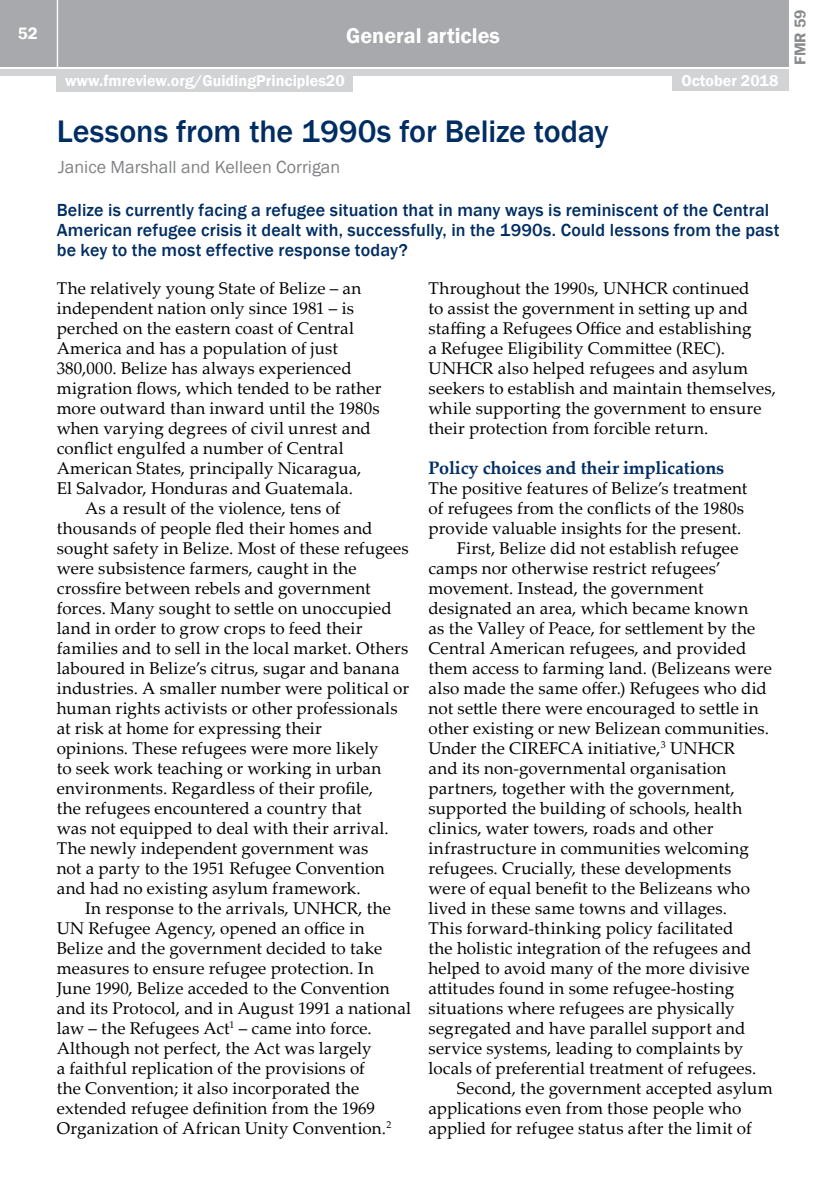
<style>
.page{position:relative;width:840px;height:1191px;background:#fff}
.page>*{position:absolute;margin:0;border:0;box-sizing:border-box;transform-origin:0 0}
.t1{font:500 32px "Franklin Gothic";letter-spacing:-.005em;color:#002d62}
.t2{font:600 22px "Franklin Gothic";color:#fff}
.t3{font:500 18px/20px "Franklin Gothic";letter-spacing:.01em;color:#002d62}
.t4{font:700 18px "Palatino Linotype";letter-spacing:-.01em;color:#002d62}
.t5{font:18px "Franklin Gothic";color:#808285}
.t6{font:17px/20px "Palatino Linotype";letter-spacing:.005em;color:#000}
.t7{font:600 17px "Franklin Gothic";color:#fff}
.t8{font:600 16px "Franklin Gothic";color:#fff}
.t9{font:600 16px "Franklin Gothic";color:#888a8c}
</style>
<div class="page">
<div style="left:0;top:0;width:787px;height:66px;background:#a7a9ac"></div>
<div style="left:0;top:69px;width:787px;height:6px;background:#d1d3d4"></div>
<hr style="left:57px;top:0;width:1px;height:67px;background:#fff">
<div style="left:671px;top:73px;width:116px;height:18px;background:#d1d3d4"></div>
<div style="left:57px;top:74px;width:296px;height:18px;background:#d1d3d4"></div>
<p class="t7" style="left:18px;top:23px;width:21px">52</p>
<p class="t2" style="left:346px;top:22px;width:155px">General articles</p>
<p class="t8" style="left:65px;top:71px;width:281px">www.fmreview.org/GuidingPrinciples20</p>
<p class="t8" style="left:681px;top:71px;width:98px">October 2018</p>
<h1 class="t1" style="left:57px;top:111px;width:553px">Lessons from the 1990s for Belize today</h1>
<p class="t5" style="left:58px;top:156px;width:283px">Janice Marshall and Kelleen Corrigan</p>
<p class="t3" style="left:57px;top:200px;width:723px">Belize is currently facing a refugee situation that in many ways is reminiscent of the Central<br>American refugee crisis it dealt with, successfully, in the 1990s. Could lessons from the past be key to the most effective response today?</p>
<p class="t6" style="left:57px;top:277px;width:306px">The relatively young State of Belize – an</p>
<p class="t6" style="left:57px;top:297px;width:299px">independent nation only since 1981 – is</p>
<p class="t6" style="left:57px;top:317px;width:298px">perched on the eastern coast of Central</p>
<p class="t6" style="left:57px;top:337px;width:283px">America and has a population of just</p>
<p class="t6" style="left:57px;top:357px;width:296px">380,000. Belize has always experienced</p>
<p class="t6" style="left:57px;top:377px;width:326px">migration flows, which tended to be rather</p>
<p class="t6" style="left:57px;top:397px;width:324px">more outward than inward until the 1980s</p>
<p class="t6" style="left:57px;top:417px;width:315px">when varying degrees of civil unrest and</p>
<p class="t6" style="left:57px;top:437px;width:288px">conflict engulfed a number of Central</p>
<p class="t6" style="left:57px;top:457px;width:306px">American States, principally Nicaragua,</p>
<p class="t6" style="left:57px;top:477px;width:297px">El Salvador, Honduras and Guatemala.</p>
<p class="t6" style="left:85px;top:497px;width:257px">As a result of the violence, tens of</p>
<p class="t6" style="left:57px;top:517px;width:317px">thousands of people fled their homes and</p>
<p class="t6" style="left:57px;top:537px;width:353px">sought safety in Belize. Most of these refugees</p>
<p class="t6" style="left:57px;top:557px;width:301px">were subsistence farmers, caught in the</p>
<p class="t6" style="left:57px;top:577px;width:315px">crossfire between rebels and government</p>
<p class="t6" style="left:57px;top:597px;width:336px">forces. Many sought to settle on unoccupied</p>
<p class="t6" style="left:57px;top:617px;width:307px">land in order to grow crops to feed their</p>
<p class="t6" style="left:57px;top:637px;width:353px">families and to sell in the local market. Others</p>
<p class="t6" style="left:57px;top:657px;width:344px">laboured in Belize’s citrus, sugar and banana</p>
<p class="t6" style="left:57px;top:677px;width:354px">industries. A smaller number were political or</p>
<p class="t6" style="left:57px;top:697px;width:342px">human rights activists or other professionals</p>
<p class="t6" style="left:57px;top:717px;width:266px">at risk at home for expressing their</p>
<p class="t6" style="left:57px;top:737px;width:323px">opinions. These refugees were more likely</p>
<p class="t6" style="left:57px;top:757px;width:326px">to seek work teaching or working in urban</p>
<p class="t6" style="left:57px;top:777px;width:317px">environments. Regardless of their profile,</p>
<p class="t6" style="left:57px;top:797px;width:306px">the refugees encountered a country that</p>
<p class="t6" style="left:57px;top:817px;width:333px">was not equipped to deal with their arrival.</p>
<p class="t6" style="left:57px;top:837px;width:313px">The newly independent government was</p>
<p class="t6" style="left:57px;top:857px;width:329px">not a party to the 1951 Refugee Convention</p>
<p class="t6" style="left:57px;top:877px;width:305px">and had no existing asylum framework.</p>
<p class="t6" style="left:85px;top:897px;width:307px">In response to the arrivals, UNHCR, the</p>
<p class="t6" style="left:57px;top:917px;width:309px">UN Refugee Agency, opened an office in</p>
<p class="t6" style="left:57px;top:937px;width:327px">Belize and the government decided to take</p>
<p class="t6" style="left:57px;top:957px;width:318px">measures to ensure refugee protection. In</p>
<p class="t6" style="left:57px;top:977px;width:334px">June 1990, Belize acceded to the Convention</p>
<p class="t6" style="left:57px;top:997px;width:356px">and its Protocol, and in August 1991 a national</p>
<p class="t6" style="left:57px;top:1017px;width:316px">law – the Refugees Act<sup>1</sup> – came into force.</p>
<p class="t6" style="left:57px;top:1037px;width:316px">Although not perfect, the Act was largely</p>
<p class="t6" style="left:57px;top:1057px;width:309px">a faithful replication of the provisions of</p>
<p class="t6" style="left:57px;top:1077px;width:304px">the Convention; it also incorporated the</p>
<p class="t6" style="left:57px;top:1097px;width:319px">extended refugee definition from the 1969</p>
<p class="t6" style="left:57px;top:1117px;width:336px">Organization of African Unity Convention.<sup>2</sup></p>
<p class="t6" style="left:428px;top:277px;width:349px">Throughout the 1990s, UNHCR continued<br>to assist the government in setting up and staffing a Refugees Office and establishing<br>a Refugee Eligibility Committee (REC).<br>UNHCR also helped refugees and asylum seekers to establish and maintain themselves, while supporting the government to ensure their protection from forcible return.</p>
<p class="t4" style="left:428px;top:455px;width:297px">Policy choices and their implications</p>
<p class="t6" style="left:428px;top:477px;width:320px">The positive features of Belize’s treatment</p>
<p class="t6" style="left:428px;top:497px;width:317px">of refugees from the conflicts of the 1980s</p>
<p class="t6" style="left:428px;top:517px;width:314px">provide valuable insights for the present.</p>
<p class="t6" style="left:456px;top:537px;width:283px">First, Belize did not establish refugee</p>
<p class="t6" style="left:428px;top:557px;width:294px">camps nor otherwise restrict refugees’</p>
<p class="t6" style="left:428px;top:577px;width:276px">movement. Instead, the government</p>
<p class="t6" style="left:428px;top:597px;width:321px">designated an area, which became known</p>
<p class="t6" style="left:428px;top:617px;width:328px">as the Valley of Peace, for settlement by the</p>
<p class="t6" style="left:428px;top:637px;width:319px">Central American refugees, and provided</p>
<p class="t6" style="left:428px;top:657px;width:345px">them access to farming land. (Belizeans were</p>
<p class="t6" style="left:428px;top:677px;width:340px">also made the same offer.) Refugees who did</p>
<p class="t6" style="left:428px;top:697px;width:331px">not settle there were encouraged to settle in</p>
<p class="t6" style="left:428px;top:717px;width:342px">other existing or new Belizean communities.</p>
<p class="t6" style="left:428px;top:737px;width:308px">Under the CIREFCA initiative,<sup>3</sup> UNHCR</p>
<p class="t6" style="left:428px;top:757px;width:299px">and its non-governmental organisation</p>
<p class="t6" style="left:428px;top:777px;width:307px">partners, together with the government,</p>
<p class="t6" style="left:428px;top:797px;width:315px">supported the building of schools, health</p>
<p class="t6" style="left:428px;top:817px;width:286px">clinics, water towers, roads and other</p>
<p class="t6" style="left:428px;top:837px;width:321px">infrastructure in communities welcoming</p>
<p class="t6" style="left:428px;top:857px;width:304px">refugees. Crucially, these developments</p>
<p class="t6" style="left:428px;top:877px;width:323px">were of equal benefit to the Belizeans who</p>
<p class="t6" style="left:428px;top:897px;width:300px">lived in these same towns and villages.</p>
<p class="t6" style="left:428px;top:917px;width:306px">This forward-thinking policy facilitated</p>
<p class="t6" style="left:428px;top:937px;width:324px">the holistic integration of the refugees and</p>
<p class="t6" style="left:428px;top:957px;width:322px">helped to avoid many of the more divisive</p>
<p class="t6" style="left:428px;top:977px;width:307px">attitudes found in some refugee-hosting</p>
<p class="t6" style="left:428px;top:997px;width:307px">situations where refugees are physically</p>
<p class="t6" style="left:428px;top:1017px;width:318px">segregated and have parallel support and</p>
<p class="t6" style="left:428px;top:1037px;width:316px">service systems, leading to complaints by</p>
<p class="t6" style="left:428px;top:1057px;width:329px">locals of preferential treatment of refugees.</p>
<p class="t6" style="left:456px;top:1077px;width:317px">Second, the government accepted asylum</p>
<p class="t6" style="left:428px;top:1097px;width:314px">applications even from those people who</p>
<p class="t6" style="left:428px;top:1117px;width:324px">applied for refugee status after the limit of</p>
<p class="t9" style="left:789px;top:65px;width:57px;rotate:-90deg">FMR 59</p>
</div>
